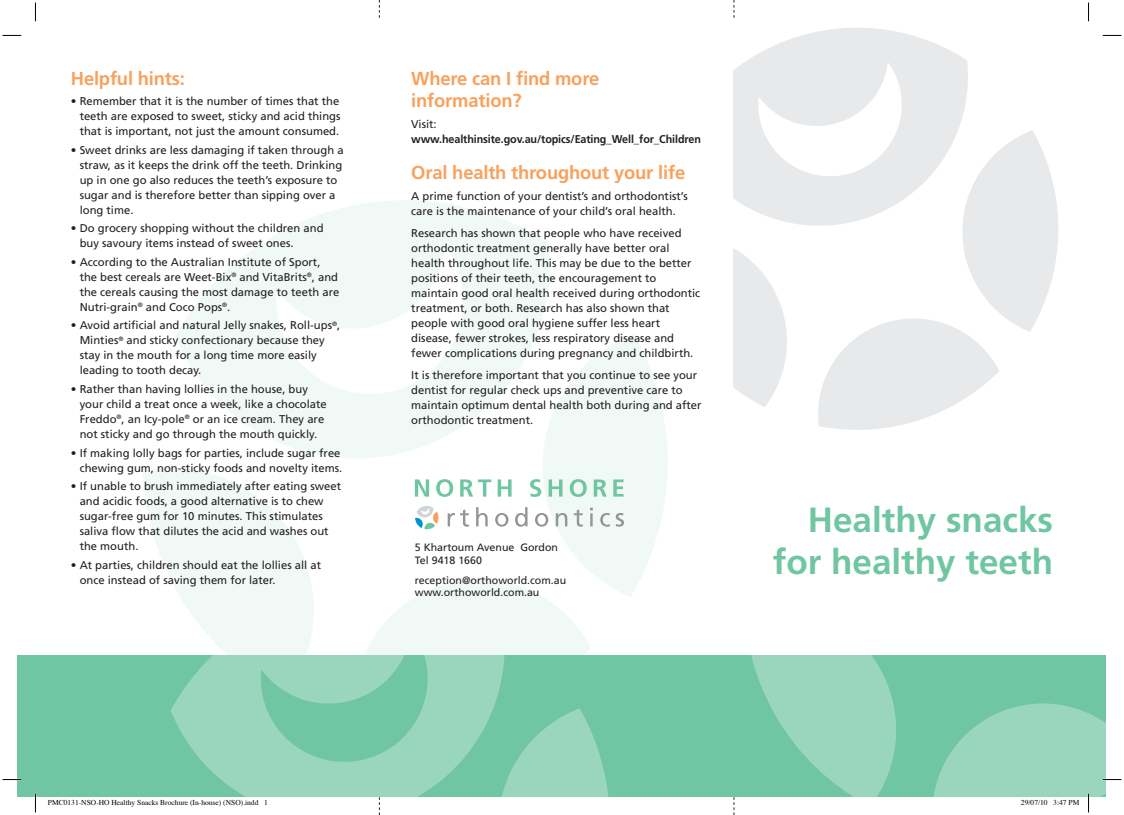
<style>
.page{position:relative;width:1124px;height:815px;background:#fff}
.page>*{position:absolute;margin:0;border:0;box-sizing:border-box;transform-origin:0 0}
.t1{font:700 35px/42px "Frutiger";color:#70c6a2;text-align:right}
.t2{font:700 18.75px/22.5px "Frutiger";letter-spacing:-.01em;color:#f8a15c}
.t3{font:11.25px/15px "Frutiger";color:#231f20}
.t4{font:700 11.25px "Frutiger CE";letter-spacing:-.01em;color:#231f20;scale:.96 1}
.t5{font:10.62px/12.8px "Frutiger";color:#231f20}
.t6{font:7.5px "Times";color:#000}
</style>
<div class="page">
<svg style="left:733px;top:248px;width:54px;height:159px"></svg>
<svg style="left:818px;top:130px;width:240px;height:300px"></svg>
<svg style="left:733px;top:28px;width:240px;height:219px;fill:#e7e9eb"></svg>
<svg style="left:143px;top:468px;width:181px;height:188px;fill:#f0f9f5"></svg>
<svg style="left:349px;top:580px;width:241px;height:76px;fill:#f0f9f5"></svg>
<svg style="left:522px;top:334px;width:145px;height:263px;fill:#f0f9f5"></svg>
<svg style="left:175px;top:200px;width:382px;height:286px;fill:#f0f9f5"></svg>
<div style="left:18px;top:656px;width:1088px;height:141px;background:#70c6a2"></div>
<svg style="left:511px;top:708px;width:98px;height:89px"></svg>
<svg style="left:171px;top:656px;width:340px;height:141px;fill:#9ad6bd"></svg>
<svg style="left:751px;top:656px;width:145px;height:141px"></svg>
<svg style="left:415px;top:506px;width:24px;height:23px"></svg>
<svg style="left:447px;top:509px;width:22px;height:18px"></svg>
<svg style="left:476px;top:507px;width:11px;height:19px"></svg>
<svg style="left:495px;top:513px;width:13px;height:14px"></svg>
<svg style="left:515px;top:507px;width:12px;height:20px"></svg>
<svg style="left:535px;top:513px;width:13px;height:14px"></svg>
<svg style="left:555px;top:513px;width:12px;height:13px"></svg>
<svg style="left:573px;top:509px;width:9px;height:18px"></svg>
<svg style="left:590px;top:508px;width:2px;height:18px"></svg>
<svg style="left:600px;top:513px;width:24px;height:14px"></svg>
<svg style="left:415px;top:479px;width:14px;height:18px"></svg>
<svg style="left:436px;top:479px;width:17px;height:18px"></svg>
<svg style="left:460px;top:479px;width:31px;height:18px"></svg>
<svg style="left:497px;top:479px;width:14px;height:18px"></svg>
<svg style="left:530px;top:479px;width:11px;height:18px"></svg>
<svg style="left:548px;top:479px;width:14px;height:18px"></svg>
<svg style="left:569px;top:479px;width:17px;height:18px"></svg>
<svg style="left:593px;top:479px;width:13px;height:18px"></svg>
<svg style="left:613px;top:479px;width:10px;height:18px"></svg>
<svg style="left:379px;top:797px;width:1px;height:18px"></svg>
<svg style="left:733px;top:797px;width:1px;height:18px"></svg>
<svg style="left:379px;top:0;width:1px;height:18px"></svg>
<svg style="left:733px;top:0;width:1px;height:18px"></svg>
<svg style="left:3px;top:35px;width:18px;height:1px"></svg>
<svg style="left:1102px;top:35px;width:19px;height:1px"></svg>
<svg style="left:3px;top:779px;width:18px;height:1px"></svg>
<svg style="left:35px;top:3px;width:1px;height:18px"></svg>
<svg style="left:35px;top:794px;width:1px;height:18px"></svg>
<svg style="left:1088px;top:3px;width:1px;height:18px"></svg>
<svg style="left:933px;top:703px;width:188px;height:109px"></svg>
<h2 class="t2" style="left:71px;top:67px;width:115px">Helpful hints:</h2>
<p class="t3" style="left:80px;top:94px;width:262px;text-align:justify;text-indent:-9px">• Remember that it is the number of times that the teeth are exposed to sweet, sticky and acid things that is important, not just the amount consumed.</p>
<p class="t3" style="left:80px;top:142px;width:265px;text-indent:-9px">• Sweet drinks are less damaging if taken through a straw, as it keeps the drink off the teeth. Drinking up in one go also reduces the teeth’s exposure to sugar and is therefore better than sipping over a long time.</p>
<p class="t3" style="left:80px;top:221px;width:245px;text-indent:-9px">• Do grocery shopping without the children and buy savoury items instead of sweet ones.</p>
<p class="t3" style="left:80px;top:254px;width:261px;text-indent:-9px">• According to the Australian Institute of Sport, the best cereals are Weet-Bix<sup>®</sup> and VitaBrits<sup>®</sup>, and the cereals causing the most damage to teeth are Nutri-grain<sup>®</sup> and Coco Pops<sup>®</sup>.</p>
<p class="t3" style="left:80px;top:318px;width:262px;text-indent:-9px">• Avoid artificial and natural Jelly snakes, Roll-ups<sup>®</sup>, Minties<sup>®</sup> and sticky confectionary because they stay in the mouth for a long time more easily leading to tooth decay.</p>
<p class="t3" style="left:80px;top:382px;width:248px;text-indent:-9px">• Rather than having lollies in the house, buy your child a treat once a week, like a chocolate Freddo<sup>®</sup>, an Icy-pole<sup>®</sup> or an ice cream. They are not sticky and go through the mouth quickly.</p>
<p class="t3" style="left:71px;top:445px;width:273px;text-align:right">• If making lolly bags for parties, include sugar free chewing gum, non-sticky foods and novelty items.</p>
<p class="t3" style="left:80px;top:479px;width:263px;text-indent:-9px">• If unable to brush immediately after eating sweet and acidic foods, a good alternative is to chew sugar-free gum for 10 minutes. This stimulates saliva flow that dilutes the acid and washes out the mouth.</p>
<p class="t3" style="left:80px;top:557px;width:243px;text-indent:-9px">• At parties, children should eat the lollies all at once instead of saving them for later.</p>
<h2 class="t2" style="left:411px;top:67px;width:189px">Where can I find more information?</h2>
<p class="t3" style="left:411px;top:116px;width:27px">Visit:</p>
<p class="t4" style="left:411px;top:132px;width:303px">www.healthinsite.gov.au/topics/Eating_Well_for_Children</p>
<h2 class="t2" style="left:411px;top:162px;width:275px">Oral health throughout your life</h2>
<p class="t3" style="left:411px;top:188px;width:278px">A prime function of your dentist’s and orthodontist’s care is the maintenance of your child’s oral health.</p>
<p class="t3" style="left:411px;top:225px;width:290px">Research has shown that people who have received orthodontic treatment generally have better oral health throughout life. This may be due to the better positions of their teeth, the encouragement to maintain good oral health received during orthodontic treatment, or both. Research has also shown that people with good oral hygiene suffer less heart disease, fewer strokes, less respiratory disease and fewer complications during pregnancy and childbirth.</p>
<p class="t3" style="left:411px;top:368px;width:292px">It is therefore important that you continue to see your dentist for regular check ups and preventive care to maintain optimum dental health both during and after orthodontic treatment.</p>
<p class="t5" style="left:415px;top:541px;width:145px">5 Khartoum Avenue Gordon<br>Tel 9418 1660</p>
<p class="t5" style="left:415px;top:574px;width:153px">reception@orthoworld.com.au www.orthoworld.com.au</p>
<h1 class="t1" style="left:772px;top:499px;width:282px">Healthy snacks for healthy teeth</h1>
<p class="t6" style="left:48px;top:795px;width:221px">PMC0131-NSO-HO Healthy Snacks Brochure (In-house) (NSO).indd 1</p>
<p class="t6" style="left:1020px;top:795px;width:60px">29/07/10 3:47 PM</p>
</div>
